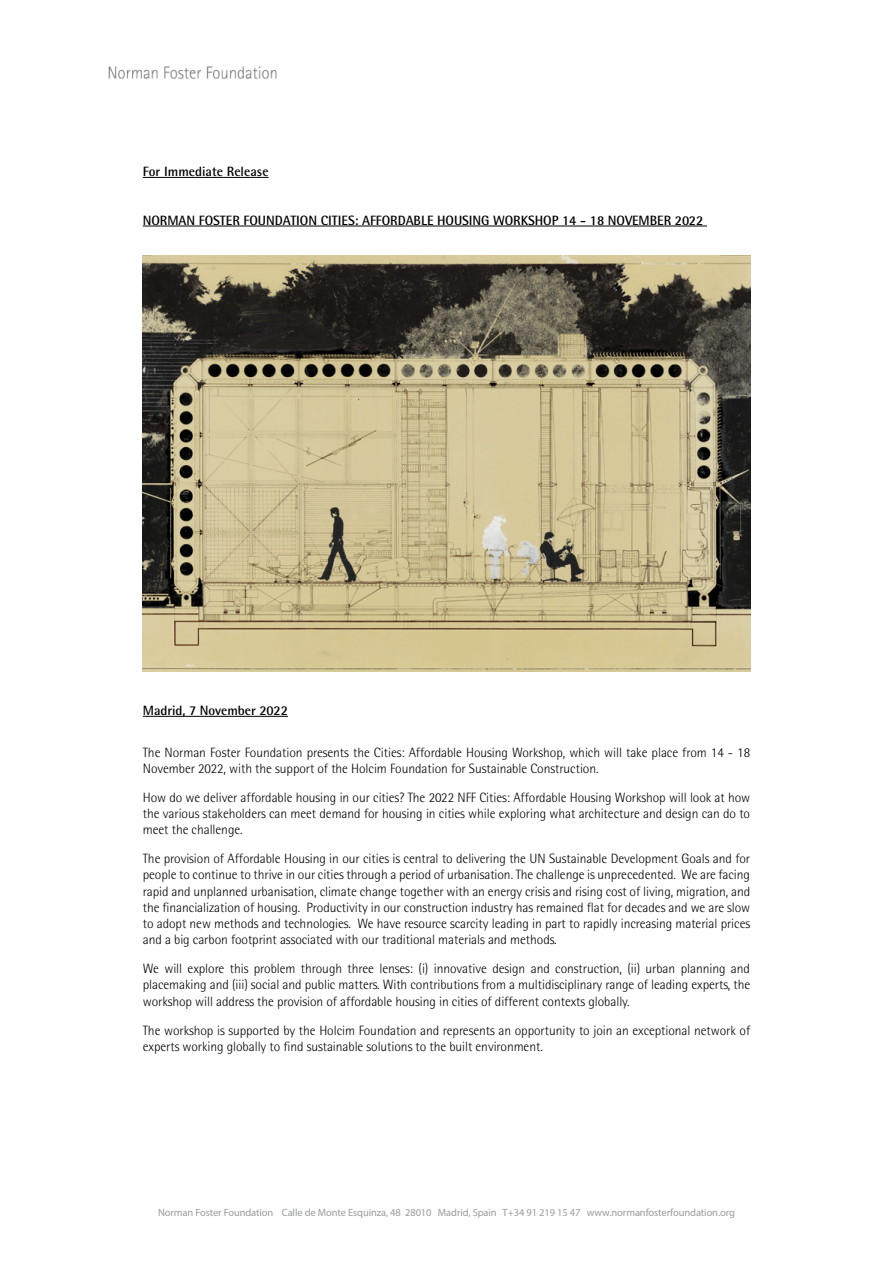
<style>
.page{position:relative;width:893px;height:1263px;background:#fff}
.page>*{position:absolute;margin:0;border:0;box-sizing:border-box;transform-origin:0 0}
.t1{font:300 13.5px/16.2px "Rotis Semi Sans";letter-spacing:-.005em;color:#000;text-align:justify}
.t2{font:700 13.5px "Rotis Semi Sans";letter-spacing:-.005em;color:#000}
.t3{font:700 13.5px "Rotis Semi Sans";letter-spacing:-.005em;color:#020203}
.t4{font:10.5px "Myriad Pro";letter-spacing:-.01em;color:#74777b}
</style>
<div class="page">
<img style="left:108px;top:66px;width:169px;height:13px">
<hr style="left:143px;top:177px;width:126px;height:1px;background:#000">
<hr style="left:143px;top:226px;width:564px;height:1px;background:#000">
<hr style="left:143px;top:716px;width:145px;height:1px;background:#020203">
<img style="left:143px;top:255px;width:607px;height:417px">
<p class="t2" style="left:143px;top:163px;width:127px">For Immediate Release</p>
<p class="t2" style="left:143px;top:212px;width:562px">NORMAN FOSTER FOUNDATION CITIES: AFFORDABLE HOUSING WORKSHOP 14 - 18 NOVEMBER 2022</p>
<p class="t3" style="left:143px;top:702px;width:147px">Madrid, 7 November 2022</p>
<p class="t1" style="left:143px;top:744px;width:609px">The Norman Foster Foundation presents the Cities: Affordable Housing Workshop, which will take place from 14 - 18<br>November 2022, with the support of the Holcim Foundation for Sustainable Construction.</p>
<p class="t1" style="left:143px;top:789px;width:609px">How do we deliver affordable housing in our cities? The 2022 NFF Cities: Affordable Housing Workshop will look at how the various stakeholders can meet demand for housing in cities while exploring what architecture and design can do to meet the challenge.</p>
<p class="t1" style="left:143px;top:850px;width:609px">The provision of Affordable Housing in our cities is central to delivering the UN Sustainable Development Goals and for people to continue to thrive in our cities through a period of urbanisation. The challenge is unprecedented. We are facing rapid and unplanned urbanisation, climate change together with an energy crisis and rising cost of living, migration, and the financialization of housing. Productivity in our construction industry has remained flat for decades and we are slow to adopt new methods and technologies. We have resource scarcity leading in part to rapidly increasing material prices and a big carbon footprint associated with our traditional materials and methods.</p>
<p class="t1" style="left:143px;top:960px;width:609px">We will explore this problem through three lenses: (i) innovative design and construction, (ii) urban planning and placemaking and (iii) social and public matters. With contributions from a multidisciplinary range of leading experts, the workshop will address the provision of affordable housing in cities of different contexts globally.</p>
<p class="t1" style="left:143px;top:1022px;width:609px">The workshop is supported by the Holcim Foundation and represents an opportunity to join an exceptional network of experts working globally to find sustainable solutions to the built environment.</p>
<p class="t4" style="left:158px;top:1206px;width:578px">Norman Foster Foundation Calle de Monte Esquinza, 48 28010 Madrid, Spain T+34 91 219 15 47 www.normanfosterfoundation.org</p>
</div>
